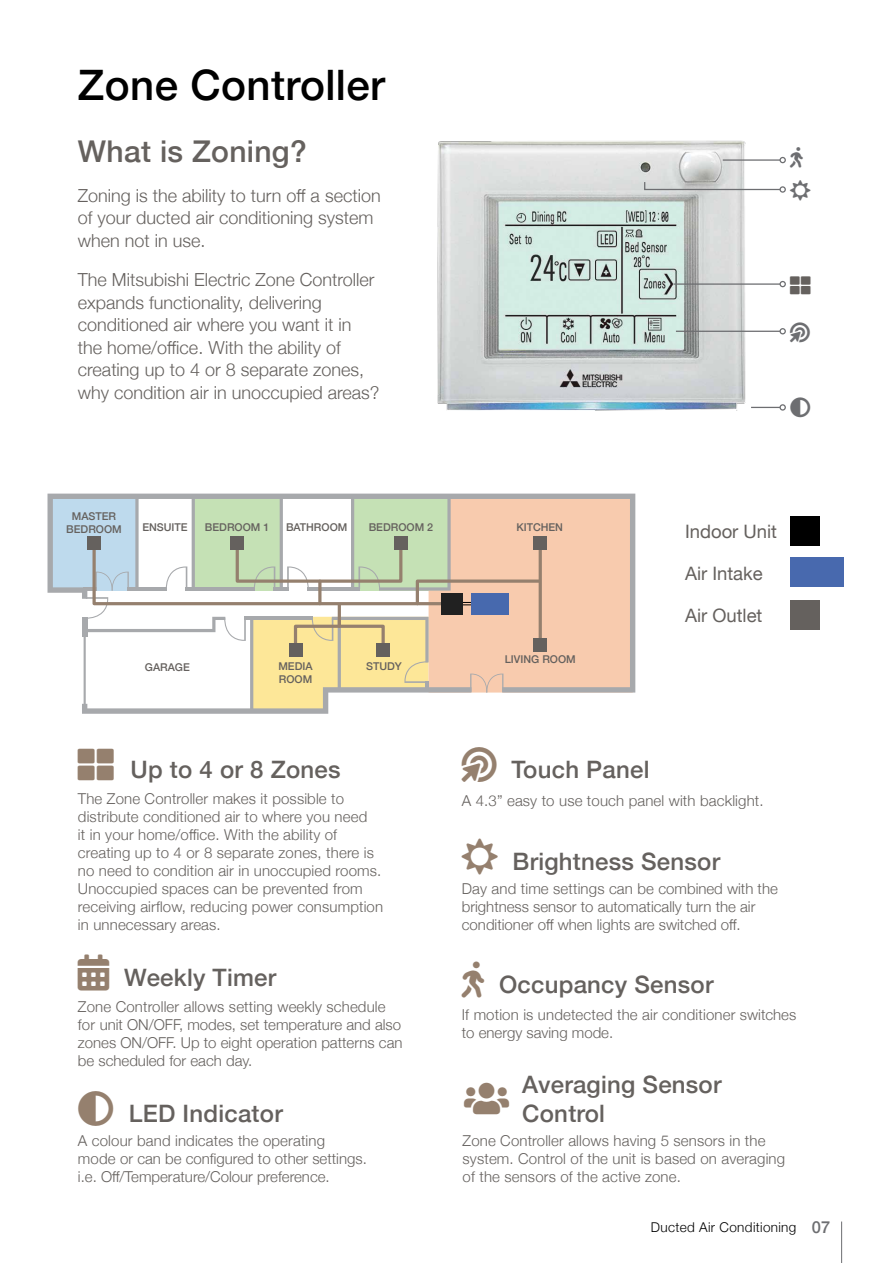
<style>
.page{position:relative;width:893px;height:1263px;background:#fff}
.page>*{position:absolute;margin:0;border:0;box-sizing:border-box;transform-origin:0 0}
.t1{font:500 42px "Helvetica Neue";letter-spacing:.01em;color:#000}
.t2{font:36px "Font Awesome 5 Pro Solid";color:#95806e}
.t3{font:500 30px "Helvetica Neue";letter-spacing:.01em;color:#65615e}
.t4{font:500 24px/28.5px "Helvetica Neue";letter-spacing:.01em;color:#65615e}
.t5{font:18.45px "Helvetica Neue";color:#65615e}
.t6{font:300 18px/22.5px "Helvetica Neue";color:#65615e}
.t7{font:300 15px/18px "Helvetica Neue";letter-spacing:.01em;color:#65615e}
.t8{font:300 13.5px "Helvetica Neue";letter-spacing:.025em;color:#000}
.t9{font:500 11.85px "Helvetica Neue";color:#65615e}
.t10{font:500 10.8px/12.9px "Helvetica Neue";color:#65615e;text-align:center}
.s1{color:#95806e}
.s2{font-weight:500;font-size:16.5px;color:#6d6e71}
</style>
<div class="page">
<hr style="left:841px;top:1221px;width:1px;height:42px;background:#6d6e71">
<img style="left:437px;top:140px;width:308px;height:270px">
<hr style="left:723px;top:159px;width:57px;height:2px;background:#6d6e71">
<div style="left:779px;top:157px;width:7px;height:6px;border:1px solid #6d6e71;border-radius:50%"></div>
<svg style="left:643px;top:181px;width:136px;height:10px"></svg>
<div style="left:779px;top:186px;width:7px;height:7px;border:1px solid #6d6e71;border-radius:50%"></div>
<svg style="left:751px;top:407px;width:28px;height:1px"></svg>
<div style="left:779px;top:404px;width:7px;height:7px;border:1px solid #6d6e71;border-radius:50%"></div>
<hr style="left:676px;top:331px;width:104px;height:1px;background:#6d6e71">
<div style="left:779px;top:328px;width:7px;height:6px;border:1px solid #6d6e71;border-radius:50%"></div>
<hr style="left:674px;top:283px;width:106px;height:2px;background:#6d6e71">
<div style="left:779px;top:281px;width:7px;height:6px;border:1px solid #6d6e71;border-radius:50%"></div>
<svg style="left:48px;top:494px;width:587px;height:198px"></svg>
<svg style="left:82px;top:495px;width:551px;height:219px"></svg>
<div style="left:231px;top:537px;width:13px;height:13px;background:#65615e"></div>
<div style="left:394px;top:537px;width:13px;height:13px;background:#65615e"></div>
<div style="left:294px;top:625px;width:91px;height:26px;border:3px solid #95806e"></div>
<div style="left:289px;top:643px;width:13px;height:13px;background:#65615e"></div>
<div style="left:377px;top:643px;width:13px;height:13px;background:#65615e"></div>
<div style="left:790px;top:558px;width:53px;height:29px;background:#4869ae"></div>
<div style="left:791px;top:600px;width:29px;height:29px;background:#65615e"></div>
<div style="left:791px;top:516px;width:29px;height:29px;background:#000"></div>
<h1 class="t1" style="left:78px;top:51px;width:309px">Zone Controller</h1>
<h3 class="t3" style="left:78px;top:127px;width:230px">What is Zoning?</h3>
<p class="t6" style="left:78px;top:183px;width:304px">Zoning is the ability to turn off a section of your ducted air conditioning system when not in use.</p>
<p class="t6" style="left:78px;top:267px;width:303px">The Mitsubishi Electric Zone Controller expands functionality, delivering conditioned air where you want it in the home/office. With the ability of creating up to 4 or 8 separate zones, why condition air in unoccupied areas?</p>
<p class="t10" style="left:66px;top:509px;width:57px">MASTER<br>BEDROOM</p>
<p class="t10" style="left:142px;top:520px;width:47px">ENSUITE</p>
<p class="t10" style="left:205px;top:520px;width:66px">BEDROOM 1</p>
<p class="t10" style="left:286px;top:520px;width:63px">BATHROOM</p>
<p class="t10" style="left:369px;top:520px;width:66px">BEDROOM 2</p>
<p class="t10" style="left:145px;top:660px;width:46px">GARAGE</p>
<p class="t10" style="left:278px;top:659px;width:36px">MEDIA</p>
<p class="t10" style="left:366px;top:659px;width:37px">STUDY</p>
<p class="t10" style="left:279px;top:671px;width:35px">ROOM</p>
<h3 class="t4" style="left:78px;top:753px;width:264px"><span class="s1">▼●</span> Up to 4 or 8 Zones</h3>
<p class="t7" style="left:78px;top:789px;width:307px">The Zone Controller makes it possible to distribute conditioned air to where you need<br>it in your home/office. With the ability of creating up to 4 or 8 separate zones, there is no need to condition air in unoccupied rooms.<br>Unoccupied spaces can be prevented from receiving airflow, reducing power consumption in unnecessary areas.</p>
<h3 class="t4" style="left:78px;top:961px;width:200px"><span class="s1">▲</span> Weekly Timer</h3>
<p class="t7" style="left:78px;top:997px;width:326px">Zone Controller allows setting weekly schedule for unit ON/OFF, modes, set temperature and also zones ON/OFF. Up to eight operation patterns can be scheduled for each day.</p>
<h3 class="t4" style="left:129px;top:1097px;width:156px">LED Indicator</h3>
<p class="t7" style="left:78px;top:1130px;width:290px">A colour band indicates the operating<br>mode or can be configured to other settings. i.e. Off/Temperature/Colour preference.</p>
<p class="t10" style="left:516px;top:520px;width:48px">KITCHEN</p>
<p class="t10" style="left:505px;top:651px;width:73px">LIVING ROOM</p>
<p class="t5" style="left:685px;top:518px;width:94px">Indoor Unit</p>
<p class="t5" style="left:685px;top:560px;width:79px">Air Intake</p>
<p class="t5" style="left:685px;top:602px;width:79px">Air Outlet</p>
<p class="t9" style="left:654px;top:613px;width:53px">Air Outlet</p>
<h3 class="t4" style="left:511px;top:753px;width:140px">Touch Panel</h3>
<p class="t7" style="left:462px;top:791px;width:303px">A 4.3” easy to use touch panel with backlight.</p>
<h3 class="t4" style="left:513px;top:845px;width:209px">Brightness Sensor</h3>
<p class="t7" style="left:462px;top:878px;width:318px">Day and time settings can be combined with the brightness sensor to automatically turn the air conditioner off when lights are switched off.</p>
<h3 class="t4" style="left:499px;top:968px;width:216px">Occupancy Sensor</h3>
<p class="t7" style="left:462px;top:1004px;width:336px">If motion is undetected the air conditioner switches to energy saving mode.</p>
<h3 class="t4" style="left:522px;top:1068px;width:201px">Averaging Sensor<br>Control</h3>
<p class="t7" style="left:463px;top:1130px;width:324px">Zone Controller allows having 5 sensors in the system. Control of the unit is based on averaging of the sensors of the active zone.</p>
<h2 class="t2" style="left:464px;top:1080px;width:46px">◆▲▲</h2>
<p class="t8" style="left:651px;top:1216px;width:181px">Ducted Air Conditioning <span class="s2">07</span></p>
</div>
